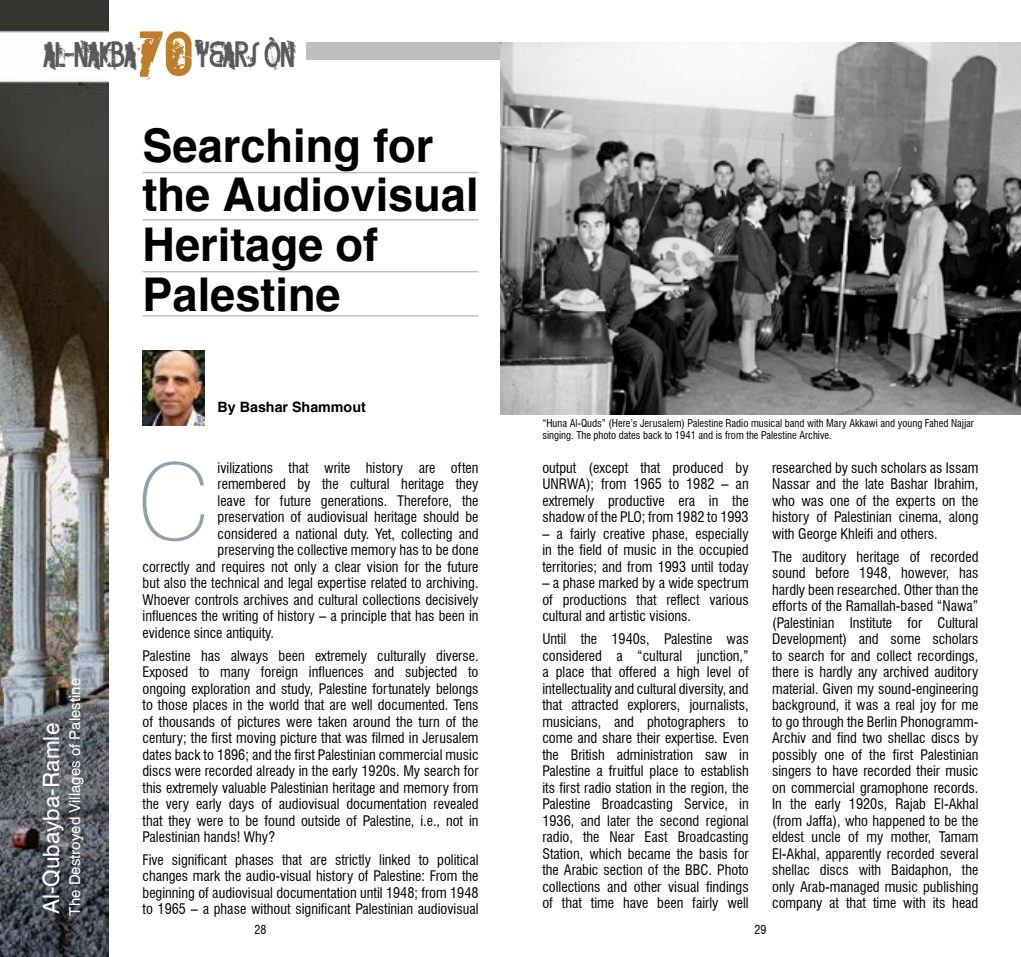
<style>
.page{position:relative;width:1021px;height:957px;background:#fff}
.page>*{position:absolute;margin:0;border:0;box-sizing:border-box;transform-origin:0 0}
.t1{font:100 106.5px "Swiss 721 BT";color:#91a1a9}
.t2{font:700 46.5px/49.5px "Switzerland";color:#000}
.t3{font:42.9px "FT Twisted Ontogenesis Demoversion";color:#58595b}
.t4{font:22.5px "Switzerland Plain";color:#fff}
.t5{font:15px "Switzerland Plain";color:#fff}
.t6{font:condensed 14.25px/16.5px "Swiss 721 BT";color:#000;text-align:justify}
.t7{font:700 14.25px "Switzerland";color:#000}
.t8{font:condensed 12px "Swiss 721 BT";color:#000}
.t9{font:condensed 10.5px/12px "Swiss 721 BT";color:#000}
</style>
<div class="page">
<img style="left:0;top:0;width:109px;height:957px">
<svg style="left:136px;top:31px;width:55px;height:49px"></svg>
<svg style="left:65px;top:53px;width:9px;height:4px"></svg>
<div style="left:306px;top:43px;width:204px;height:17px;background:#bcbec0"></div>
<hr style="left:142px;top:172px;width:336px;height:1px;background:#bcbec0">
<hr style="left:142px;top:219px;width:336px;height:1px;background:#bcbec0">
<hr style="left:142px;top:271px;width:336px;height:1px;background:#bcbec0">
<hr style="left:142px;top:315px;width:336px;height:2px;background:#bcbec0">
<img style="left:142px;top:350px;width:62px;height:76px">
<img style="left:500px;top:43px;width:520px;height:371px">
<h3 class="t3" style="left:44px;top:37px;width:94px">AL NAKBA</h3>
<h3 class="t3" style="left:196px;top:37px;width:100px">YEARSON</h3>
<h2 class="t2" style="left:142px;top:120px;width:337px">Searching for the Audiovisual<br>Heritage of<br>Palestine</h2>
<p class="t5" style="left:66px;top:915px;width:239px;rotate:-90deg">The Destroyed Villages of Palestine</p>
<h3 class="t4" style="left:38px;top:914px;width:193px;rotate:-90deg">Al-Qubayba-Ramle</h3>
<p class="t7" style="left:217px;top:398px;width:150px">By Bashar Shammout</p>
<h1 class="t1" style="left:137px;top:437px;width:74px">C</h1>
<p class="t6" style="left:217px;top:459px;width:262px">ivilizations that write history are often</p>
<p class="t6" style="left:217px;top:475px;width:262px">remembered by the cultural heritage they</p>
<p class="t6" style="left:217px;top:492px;width:262px">leave for future generations. Therefore, the</p>
<p class="t6" style="left:217px;top:508px;width:262px">preservation of audiovisual heritage should be</p>
<p class="t6" style="left:217px;top:525px;width:262px">considered a national duty. Yet, collecting and</p>
<p class="t6" style="left:217px;top:541px;width:262px">preserving the collective memory has to be done</p>
<p class="t6" style="left:142px;top:558px;width:337px">correctly and requires not only a clear vision for the future</p>
<p class="t6" style="left:142px;top:574px;width:337px">but also the technical and legal expertise related to archiving.</p>
<p class="t6" style="left:142px;top:591px;width:337px">Whoever controls archives and cultural collections decisively</p>
<p class="t6" style="left:142px;top:608px;width:337px">influences the writing of history – a principle that has been in</p>
<p class="t6" style="left:142px;top:624px;width:133px">evidence since antiquity.</p>
<p class="t6" style="left:142px;top:647px;width:337px">Palestine has always been extremely culturally diverse.<br>Exposed to many foreign influences and subjected to ongoing exploration and study, Palestine fortunately belongs to those places in the world that are well documented. Tens of thousands of pictures were taken around the turn of the century; the first moving picture that was filmed in Jerusalem dates back to 1896; and the first Palestinian commercial music discs were recorded already in the early 1920s. My search for this extremely valuable Palestinian heritage and memory from the very early days of audiovisual documentation revealed that they were to be found outside of Palestine, i.e., not in Palestinian hands! Why?</p>
<p class="t6" style="left:142px;top:851px;width:337px">Five significant phases that are strictly linked to political changes mark the audio-visual history of Palestine: From the beginning of audiovisual documentation until 1948; from 1948 to 1965 – a phase without significant Palestinian audiovisual</p>
<p class="t9" style="left:542px;top:417px;width:433px">“Huna Al-Quds” (Here’s Jerusalem) Palestine Radio musical band with Mary Akkawi and young Fahed Najjar singing. The photo dates back to 1941 and is from the Palestine Archive.</p>
<p class="t6" style="left:542px;top:459px;width:208px">output (except that produced by UNRWA); from 1965 to 1982 – an extremely productive era in the shadow of the PLO; from 1982 to 1993</p>
<p class="t6" style="left:542px;top:525px;width:208px">– a fairly creative phase, especially in the field of music in the occupied territories; and from 1993 until today</p>
<p class="t6" style="left:542px;top:574px;width:208px">– a phase marked by a wide spectrum of productions that reflect various cultural and artistic visions.</p>
<p class="t6" style="left:542px;top:630px;width:208px">Until the 1940s, Palestine was considered a “cultural junction,” a place that offered a high level of intellectuality and cultural diversity, and that attracted explorers, journalists, musicians, and photographers to come and share their expertise. Even the British administration saw in Palestine a fruitful place to establish its first radio station in the region, the Palestine Broadcasting Service, in 1936, and later the second regional radio, the Near East Broadcasting Station, which became the basis for the Arabic section of the BBC. Photo collections and other visual findings of that time have been fairly well</p>
<p class="t6" style="left:772px;top:459px;width:208px">researched by such scholars as Issam Nassar and the late Bashar Ibrahim, who was one of the experts on the history of Palestinian cinema, along with George Khleifi and others.</p>
<p class="t6" style="left:772px;top:548px;width:208px">The auditory heritage of recorded sound before 1948, however, has hardly been researched. Other than the efforts of the Ramallah-based “Nawa” (Palestinian Institute for Cultural Development) and some scholars to search for and collect recordings, there is hardly any archived auditory material. Given my sound-engineering background, it was a real joy for me to go through the Berlin Phonogramm-Archiv and find two shellac discs by possibly one of the first Palestinian singers to have recorded their music on commercial gramophone records.<br>In the early 1920s, Rajab El-Akhal (from Jaffa), who happened to be the eldest uncle of my mother, Tamam El-Akhal, apparently recorded several shellac discs with Baidaphon, the only Arab-managed music publishing</p>
<p class="t6" style="left:772px;top:894px;width:208px">company at that time with its head</p>
<p class="t8" style="left:254px;top:922px;width:13px">28</p>
<p class="t8" style="left:754px;top:922px;width:13px">29</p>
</div>
